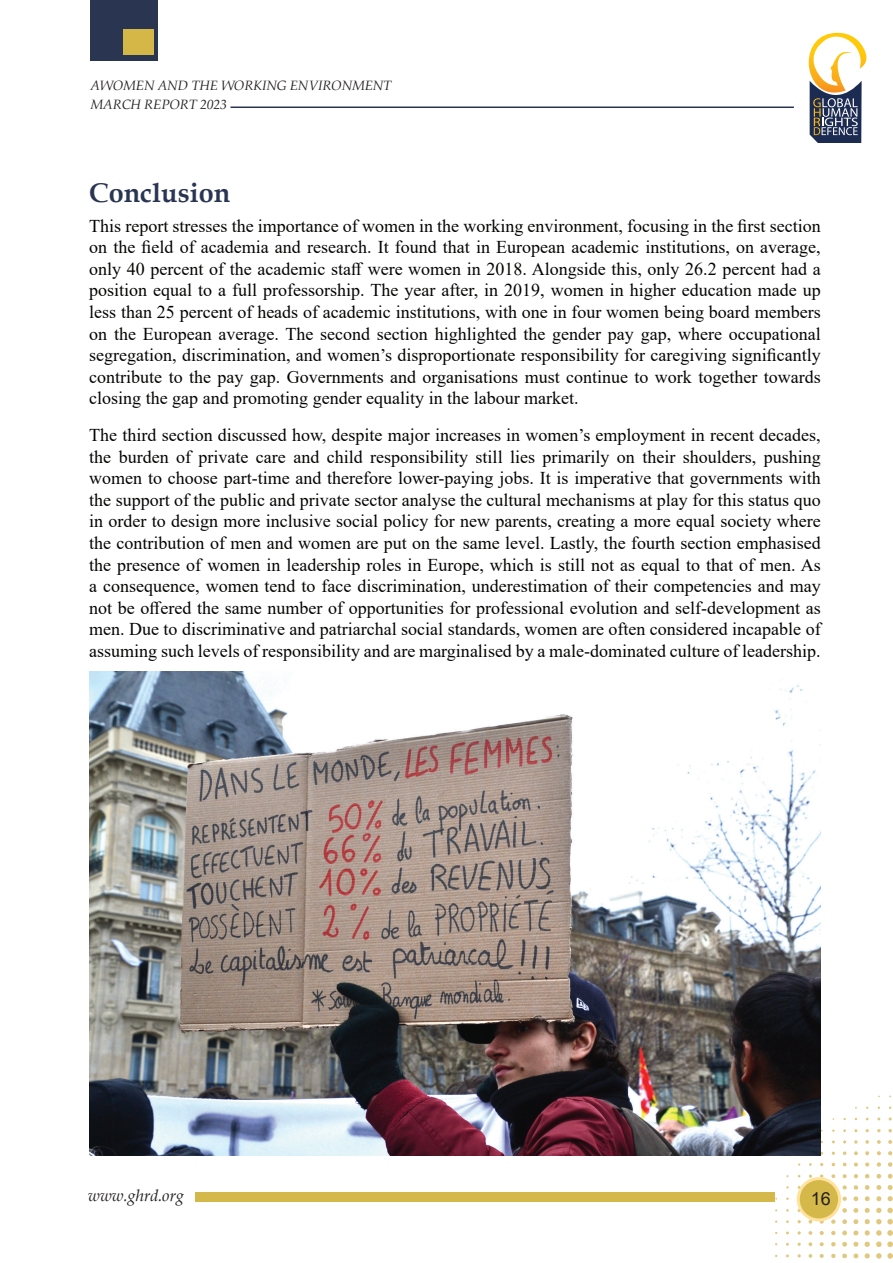
<style>
.page{position:relative;width:893px;height:1263px;background:#fff}
.page>*{position:absolute;margin:0;border:0;box-sizing:border-box;transform-origin:0 0}
.t1{font:700 27px "Book Antiqua";color:#293552}
.t2{font:18px/21.6px "Times New Roman";color:#040503;text-align:justify}
.t3{font:18px "Arial";color:#231f20}
.t4{font:italic 16.5px "Book Antiqua";letter-spacing:-.01em;color:#231f20}
.t5{font:italic 13.5px/18.8px "Book Antiqua";letter-spacing:-.01em;color:#231f20}
</style>
<div class="page">
<svg style="left:775px;top:1095px;width:118px;height:164px"></svg>
<div style="left:798px;top:1178px;width:42px;height:42px;background:#d5b84a;border-radius:50%"></div>
<div style="left:797px;top:1177px;width:44px;height:44px;border:3px solid #ffe29c;border-radius:50%"></div>
<div style="left:195px;top:1192px;width:580px;height:10px;background:#d5b84a"></div>
<hr style="left:230px;top:107px;width:564px;height:1px;background:#293552">
<div style="left:90px;top:0;width:67px;height:60px;background:#293551"></div>
<div style="left:123px;top:29px;width:30px;height:26px;background:#d5b748"></div>
<svg style="left:809px;top:32px;width:57px;height:110px"></svg>
<img style="left:89px;top:672px;width:732px;height:483px">
<p class="t5" style="left:91px;top:75px;width:302px">AWOMEN AND THE WORKING ENVIRONMENT<br>MARCH REPORT 2023</p>
<h1 class="t1" style="left:89px;top:175px;width:142px">Conclusion</h1>
<p class="t2" style="left:89px;top:214px;width:733px">This report stresses the importance of women in the working environment, focusing in the first section on the field of academia and research. It found that in European academic institutions, on average, only 40 percent of the academic staff were women in 2018. Alongside this, only 26.2 percent had a position equal to a full professorship. The year after, in 2019, women in higher education made up less than 25 percent of heads of academic institutions, with one in four women being board members on the European average. The second section highlighted the gender pay gap, where occupational segregation, discrimination, and women’s disproportionate responsibility for caregiving significantly contribute to the pay gap. Governments and organisations must continue to work together towards closing the gap and promoting gender equality in the labour market.</p>
<p class="t2" style="left:89px;top:424px;width:733px">The third section discussed how, despite major increases in women’s employment in recent decades, the burden of private care and child responsibility still lies primarily on their shoulders, pushing women to choose part-time and therefore lower-paying jobs. It is imperative that governments with the support of the public and private sector analyse the cultural mechanisms at play for this status quo in order to design more inclusive social policy for new parents, creating a more equal society where the contribution of men and women are put on the same level. Lastly, the fourth section emphasised the presence of women in leadership roles in Europe, which is still not as equal to that of men. As a consequence, women tend to face discrimination, underestimation of their competencies and may not be offered the same number of opportunities for professional evolution and self-development as men. Due to discriminative and patriarchal social standards, women are often considered incapable of assuming such levels of responsibility and are marginalised by a male-dominated culture of leadership.</p>
<p class="t4" style="left:88px;top:1183px;width:97px">www.ghrd.org</p>
<p class="t3" style="left:811px;top:1186px;width:22px">16</p>
</div>
